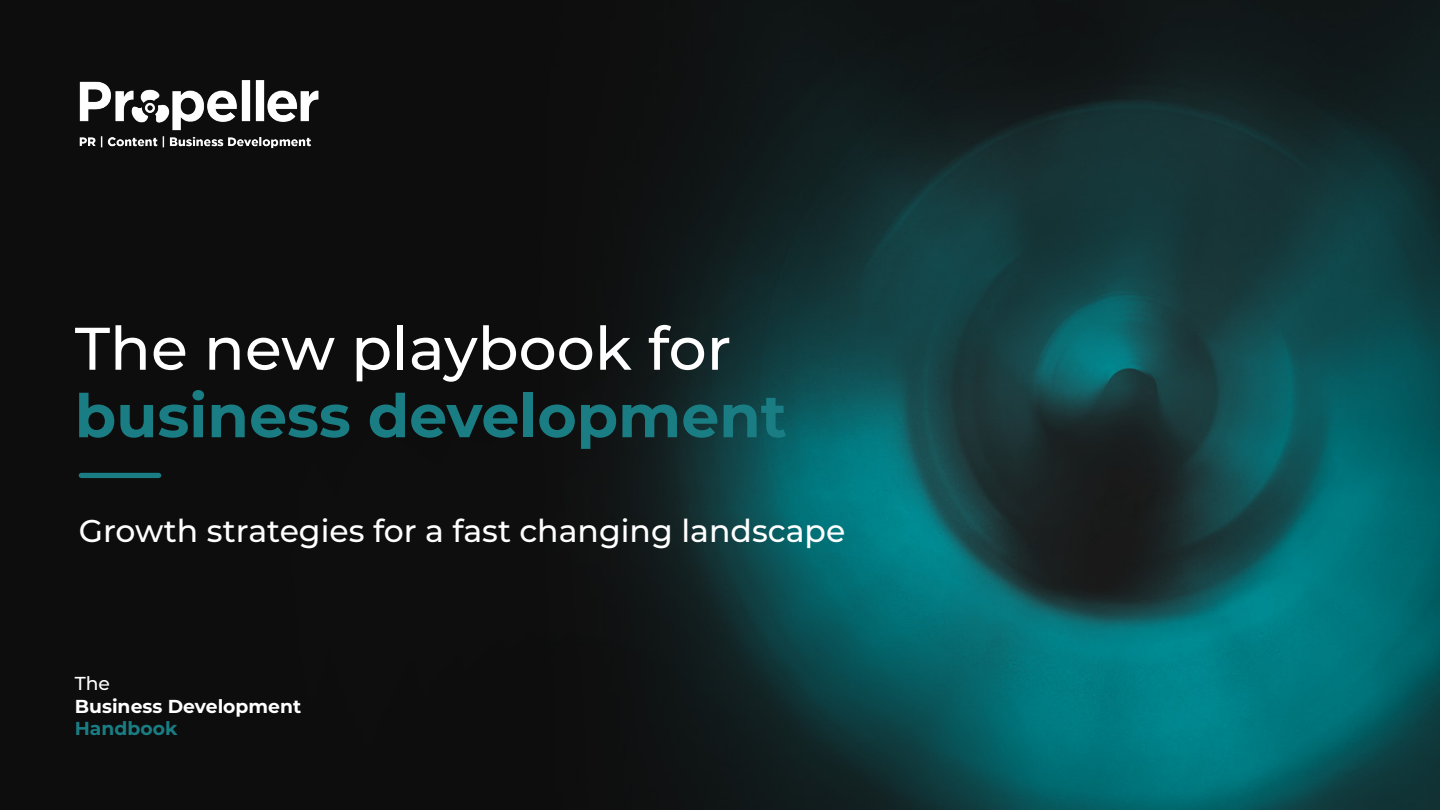
<style>
.page{position:relative;width:1440px;height:810px;background:#fff}
.page>*{position:absolute;margin:0;border:0;box-sizing:border-box;transform-origin:0 0}
.t1{font:700 60px "Montserrat";color:#197d83}
.t2{font:500 60px "Montserrat";color:#fff}
.t3{font:500 31.5px "Montserrat";color:#fff}
.t4{font:700 18.75px "Montserrat";color:#fff}
.t5{font:700 18.75px "Montserrat";color:#197d83}
.t6{font:500 18.75px "Montserrat";color:#fff}
</style>
<div class="page">
<img style="left:0;top:0;width:1440px;height:810px">
<img style="left:75px;top:75px;width:246px;height:76px">
<div style="left:79px;top:473px;width:82px;height:5px;background:#197d83;border-radius:3px"></div>
<h1 class="t2" style="left:75px;top:307px;width:658px">The new playbook for</h1>
<h1 class="t1" style="left:75px;top:373px;width:714px">business development</h1>
<p class="t3" style="left:79px;top:509px;width:768px">Growth strategies for a fast changing landscape</p>
<p class="t6" style="left:75px;top:670px;width:37px">The</p>
<p class="t4" style="left:75px;top:692px;width:228px">Business Development</p>
<p class="t5" style="left:75px;top:715px;width:104px">Handbook</p>
</div>
